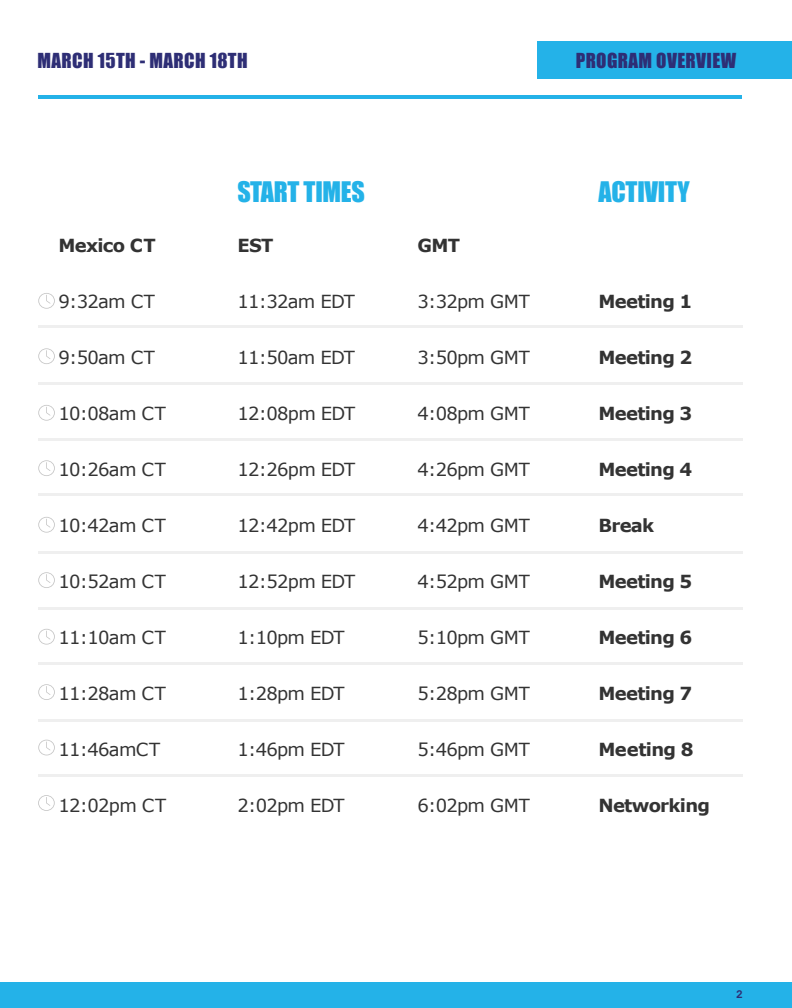
<style>
.page{position:relative;width:792px;height:1008px;background:#fff}
.page>*{position:absolute;margin:0;border:0;box-sizing:border-box;transform-origin:0 0}
.t1{font:26px "Impact";letter-spacing:-.01em;color:#24b2e8}
.t2{font:19px "Impact";letter-spacing:.02em;color:#2e2e75}
.t3{font:18px "Verdana";letter-spacing:-.04em;color:#333}
.t4{font:700 18px "Verdana";letter-spacing:-.04em;color:#333}
.t5{font:700 11px "Favorit Mono Std";color:#2e2e75}
</style>
<div class="page">
<div style="left:0;top:983px;width:792px;height:25px;background:#24b2e8"></div>
<div style="left:537px;top:42px;width:255px;height:37px;background:#24b2e8"></div>
<hr style="left:38px;top:95px;width:704px;height:4px;background:#24b2e8">
<svg style="left:38px;top:740px;width:17px;height:15px"></svg>
<svg style="left:38px;top:795px;width:17px;height:16px"></svg>
<svg style="left:38px;top:293px;width:17px;height:16px"></svg>
<svg style="left:38px;top:348px;width:17px;height:16px"></svg>
<svg style="left:38px;top:405px;width:17px;height:16px"></svg>
<svg style="left:38px;top:460px;width:17px;height:16px"></svg>
<svg style="left:38px;top:517px;width:17px;height:16px"></svg>
<svg style="left:38px;top:572px;width:17px;height:16px"></svg>
<svg style="left:38px;top:629px;width:17px;height:16px"></svg>
<svg style="left:38px;top:684px;width:17px;height:16px"></svg>
<hr style="left:38px;top:493px;width:705px;height:3px;background:#efefef">
<hr style="left:38px;top:438px;width:705px;height:3px;background:#efefef">
<hr style="left:38px;top:382px;width:705px;height:3px;background:#efefef">
<hr style="left:38px;top:662px;width:705px;height:3px;background:#efefef">
<hr style="left:38px;top:607px;width:705px;height:3px;background:#efefef">
<hr style="left:38px;top:551px;width:705px;height:3px;background:#efefef">
<hr style="left:38px;top:325px;width:705px;height:3px;background:#efefef">
<hr style="left:38px;top:774px;width:705px;height:3px;background:#efefef">
<hr style="left:38px;top:719px;width:705px;height:3px;background:#efefef">
<p class="t2" style="left:38px;top:46px;width:211px">MARCH 15TH - MARCH 18TH</p>
<p class="t2" style="left:576px;top:46px;width:162px">PROGRAM OVERVIEW</p>
<p class="t1" style="left:238px;top:171px;width:129px">START TIMES</p>
<p class="t1" style="left:599px;top:171px;width:93px">ACTIVITY</p>
<p class="t4" style="left:59px;top:233px;width:99px">Mexico CT</p>
<p class="t4" style="left:238px;top:233px;width:37px">EST</p>
<p class="t4" style="left:418px;top:233px;width:44px">GMT</p>
<p class="t3" style="left:59px;top:290px;width:98px">9:32am CT</p>
<p class="t3" style="left:238px;top:290px;width:119px">11:32am EDT</p>
<p class="t3" style="left:418px;top:290px;width:114px">3:32pm GMT</p>
<p class="t4" style="left:599px;top:289px;width:95px">Meeting 1</p>
<p class="t3" style="left:59px;top:346px;width:98px">9:50am CT</p>
<p class="t3" style="left:238px;top:346px;width:119px">11:50am EDT</p>
<p class="t3" style="left:418px;top:346px;width:114px">3:50pm GMT</p>
<p class="t4" style="left:599px;top:345px;width:95px">Meeting 2</p>
<p class="t3" style="left:59px;top:402px;width:109px">10:08am CT</p>
<p class="t3" style="left:238px;top:402px;width:119px">12:08pm EDT</p>
<p class="t3" style="left:418px;top:402px;width:114px">4:08pm GMT</p>
<p class="t4" style="left:599px;top:401px;width:95px">Meeting 3</p>
<p class="t3" style="left:59px;top:458px;width:109px">10:26am CT</p>
<p class="t3" style="left:238px;top:458px;width:119px">12:26pm EDT</p>
<p class="t3" style="left:418px;top:458px;width:114px">4:26pm GMT</p>
<p class="t4" style="left:599px;top:457px;width:95px">Meeting 4</p>
<p class="t3" style="left:59px;top:514px;width:109px">10:42am CT</p>
<p class="t3" style="left:238px;top:514px;width:119px">12:42pm EDT</p>
<p class="t3" style="left:418px;top:514px;width:114px">4:42pm GMT</p>
<p class="t4" style="left:599px;top:513px;width:57px">Break</p>
<p class="t3" style="left:59px;top:570px;width:109px">10:52am CT</p>
<p class="t3" style="left:238px;top:570px;width:119px">12:52pm EDT</p>
<p class="t3" style="left:418px;top:570px;width:114px">4:52pm GMT</p>
<p class="t4" style="left:599px;top:569px;width:95px">Meeting 5</p>
<p class="t3" style="left:59px;top:626px;width:109px">11:10am CT</p>
<p class="t3" style="left:238px;top:626px;width:108px">1:10pm EDT</p>
<p class="t3" style="left:418px;top:626px;width:114px">5:10pm GMT</p>
<p class="t4" style="left:599px;top:625px;width:95px">Meeting 6</p>
<p class="t3" style="left:59px;top:682px;width:109px">11:28am CT</p>
<p class="t3" style="left:238px;top:682px;width:108px">1:28pm EDT</p>
<p class="t3" style="left:418px;top:682px;width:114px">5:28pm GMT</p>
<p class="t4" style="left:599px;top:681px;width:95px">Meeting 7</p>
<p class="t3" style="left:59px;top:738px;width:103px">11:46amCT</p>
<p class="t3" style="left:238px;top:738px;width:108px">1:46pm EDT</p>
<p class="t3" style="left:418px;top:738px;width:114px">5:46pm GMT</p>
<p class="t4" style="left:599px;top:737px;width:96px">Meeting 8</p>
<p class="t3" style="left:59px;top:794px;width:109px">12:02pm CT</p>
<p class="t3" style="left:238px;top:794px;width:108px">2:02pm EDT</p>
<p class="t3" style="left:418px;top:794px;width:114px">6:02pm GMT</p>
<p class="t4" style="left:599px;top:793px;width:113px">Networking</p>
<p class="t5" style="left:736px;top:987px;width:8px">2</p>
</div>
